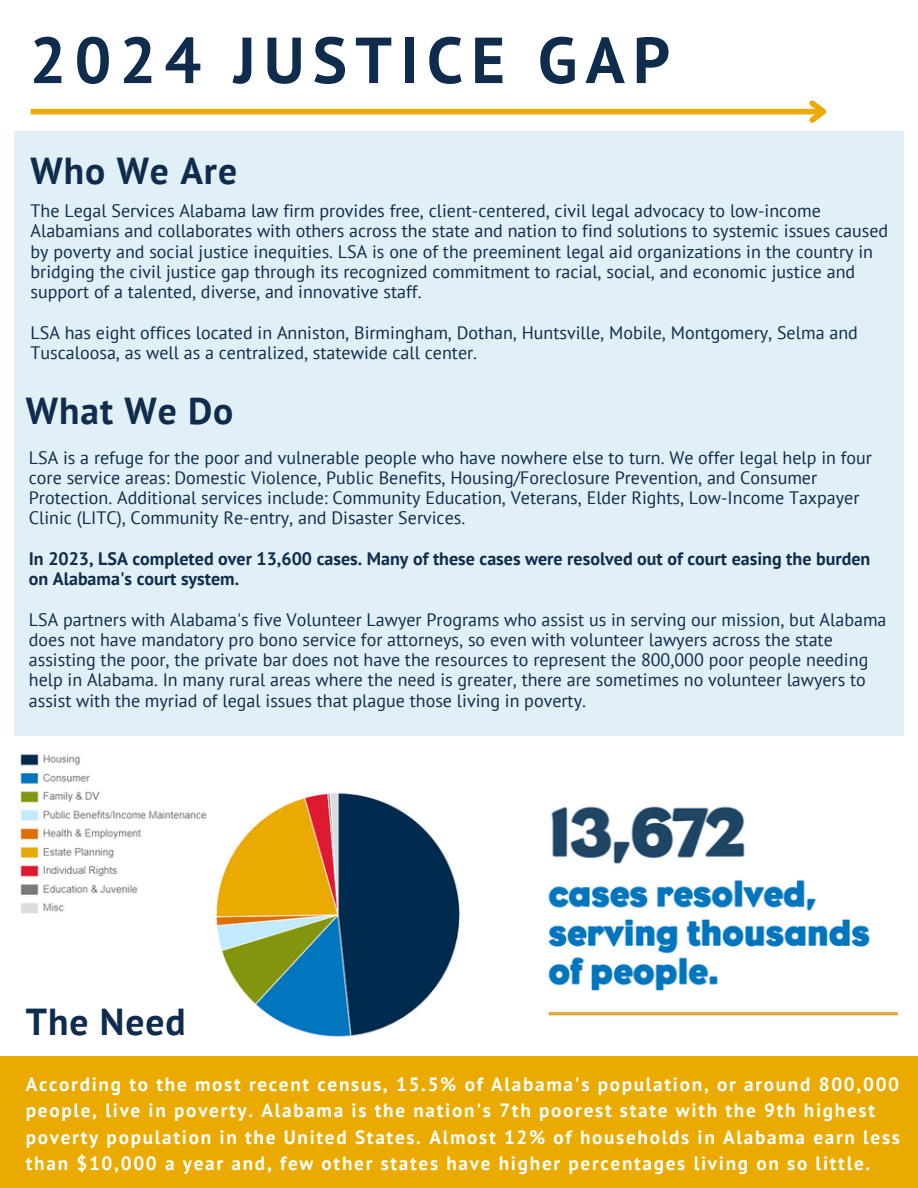
<style>
.page{position:relative;width:918px;height:1188px;background:#fff}
.page>*{position:absolute;margin:0;border:0;box-sizing:border-box;transform-origin:0 0}
.t1{font:700 64.95px "PT Sans";letter-spacing:.125em;color:#0f2c4d}
.t2{font:700 37.5px "PT Sans";letter-spacing:.025em;color:#0f2c4d}
.t3{font:700 19.2px/26.4px "PT Sans";letter-spacing:.09em;color:#fff}
.t4{font:18px/20.2px "PT Sans";color:#0f2c4d}
.t5{font:700 18px/20.2px "PT Sans";color:#0f2c4d}
</style>
<div class="page">
<div style="left:14px;top:131px;width:890px;height:605px;background:#e1eff6"></div>
<div style="left:0;top:1057px;width:918px;height:131px;background:#eaaa00"></div>
<div style="left:31px;top:109px;width:792px;height:5px;background:#eaaa00"></div>
<svg style="left:804px;top:100px;width:23px;height:23px"></svg>
<img style="left:20px;top:754px;width:879px;height:283px">
<p class="t1" style="left:30px;top:17px;width:642px">2024 JUSTICE GAP</p>
<p class="t2" style="left:31px;top:146px;width:208px">Who We Are</p>
<h3 class="t4" style="left:31px;top:200px;width:859px">The Legal Services Alabama law firm provides free, client-centered, civil legal advocacy to low-income Alabamians and collaborates with others across the state and nation to find solutions to systemic issues caused by poverty and social justice inequities. LSA is one of the preeminent legal aid organizations in the country in bridging the civil justice gap through its recognized commitment to racial, social, and economic justice and support of a talented, diverse, and innovative staff.</h3>
<p class="t4" style="left:31px;top:322px;width:829px">LSA has eight offices located in Anniston, Birmingham, Dothan, Huntsville, Mobile, Montgomery, Selma and<br>Tuscaloosa, as well as a centralized, statewide call center.</p>
<p class="t2" style="left:26px;top:386px;width:209px">What We Do</p>
<h1 class="t4" style="left:29px;top:447px;width:845px">LSA is a refuge for the poor and vulnerable people who have nowhere else to turn. We offer legal help in four core service areas: Domestic Violence, Public Benefits, Housing/Foreclosure Prevention, and Consumer Protection. Additional services include: Community Education, Veterans, Elder Rights, Low-Income Taxpayer Clinic (LITC), Community Re-entry, and Disaster Services.</h1>
<p class="t5" style="left:29px;top:548px;width:843px">In 2023, LSA completed over 13,600 cases. Many of these cases were resolved out of court easing the burden on Alabama's court system.</p>
<p class="t4" style="left:29px;top:609px;width:859px">LSA partners with Alabama's five Volunteer Lawyer Programs who assist us in serving our mission, but Alabama does not have mandatory pro bono service for attorneys, so even with volunteer lawyers across the state assisting the poor, the private bar does not have the resources to represent the 800,000 poor people needing help in Alabama. In many rural areas where the need is greater, there are sometimes no volunteer lawyers to assist with the myriad of legal issues that plague those living in poverty.</p>
<h3 class="t2" style="left:26px;top:997px;width:161px">The Need</h3>
<h2 class="t3" style="left:26px;top:1071px;width:876px">According to the most recent census, 15.5% of Alabama's population, or around 800,000 people, live in poverty. Alabama is the nation's 7th poorest state with the 9th highest poverty population in the United States. Almost 12% of households in Alabama earn less than $10,000 a year and, few other states have higher percentages living on so little.</h2>
</div>
